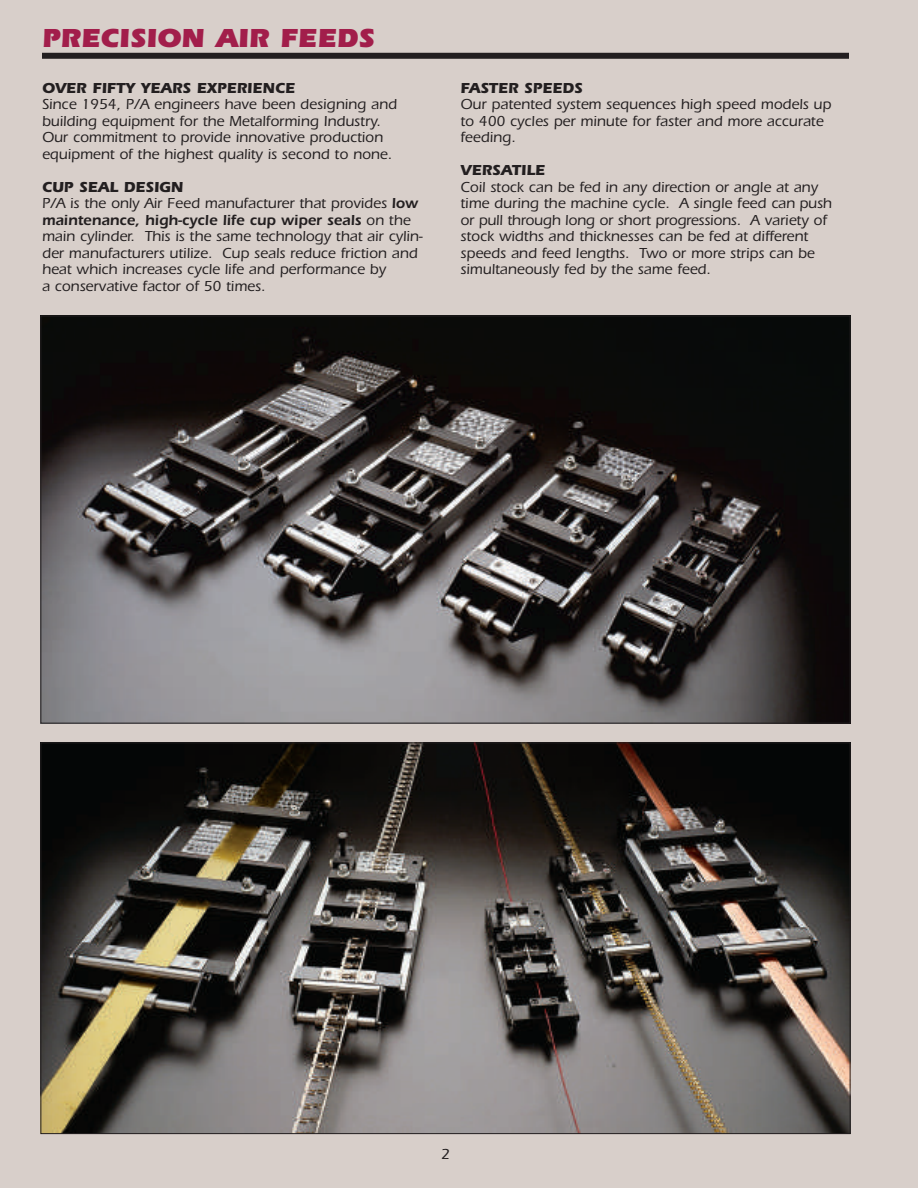
<style>
.page{position:relative;width:918px;height:1188px;background:#d8cfca}
.page>*{position:absolute;margin:0;border:0;box-sizing:border-box;transform-origin:0 0}
.t1{font:900 27px "Itc Eras";color:#a21e4b}
.t2{font:500 15px/16.5px "Itc Eras";color:#231f20}
.t3{font:700 15px "Itc Eras";color:#231f20}
.s1{font-weight:700}
.s2{font-weight:600}
</style>
<div class="page">
<div style="left:42px;top:53px;width:807px;height:6px;background:#231f20"></div>
<img style="left:42px;top:744px;width:806px;height:388px">
<img style="left:42px;top:318px;width:806px;height:404px">
<h1 class="t1" style="left:42px;top:22px;width:334px">PRECISION AIR FEEDS</h1>
<p class="t3" style="left:42px;top:79px;width:255px">OVER FIFTY YEARS EXPERIENCE</p>
<p class="t2" style="left:42px;top:96px;width:357px">Since 1954, P/A engineers have been designing and building equipment for the Metalforming Industry.<br>Our commitment to provide innovative production equipment of the highest quality is second to none.</p>
<p class="t2" style="left:42px;top:178px;width:382px"><span class="s1">CUP SEAL DESIGN<br></span>P/A is the only Air Feed manufacturer that provides <span class="s2">low maintenance, high-cycle life cup wiper seals</span> on the main cylinder. This is the same technology that air cylin&shy;der manufacturers utilize. Cup seals reduce friction and heat which increases cycle life and performance by<br>a conservative factor of 50 times.</p>
<p class="t3" style="left:460px;top:79px;width:124px">FASTER SPEEDS</p>
<p class="t2" style="left:460px;top:96px;width:372px">Our patented system sequences high speed models up to 400 cycles per minute for faster and more accurate feeding.</p>
<p class="t3" style="left:460px;top:161px;width:86px">VERSATILE</p>
<p class="t2" style="left:460px;top:178px;width:373px">Coil stock can be fed in any direction or angle at any time during the machine cycle. A single feed can push or pull through long or short progressions. A variety of stock widths and thicknesses can be fed at different speeds and feed lengths. Two or more strips can be simultaneously fed by the same feed.</p>
<p class="t2" style="left:441px;top:1146px;width:10px">2</p>
</div>
